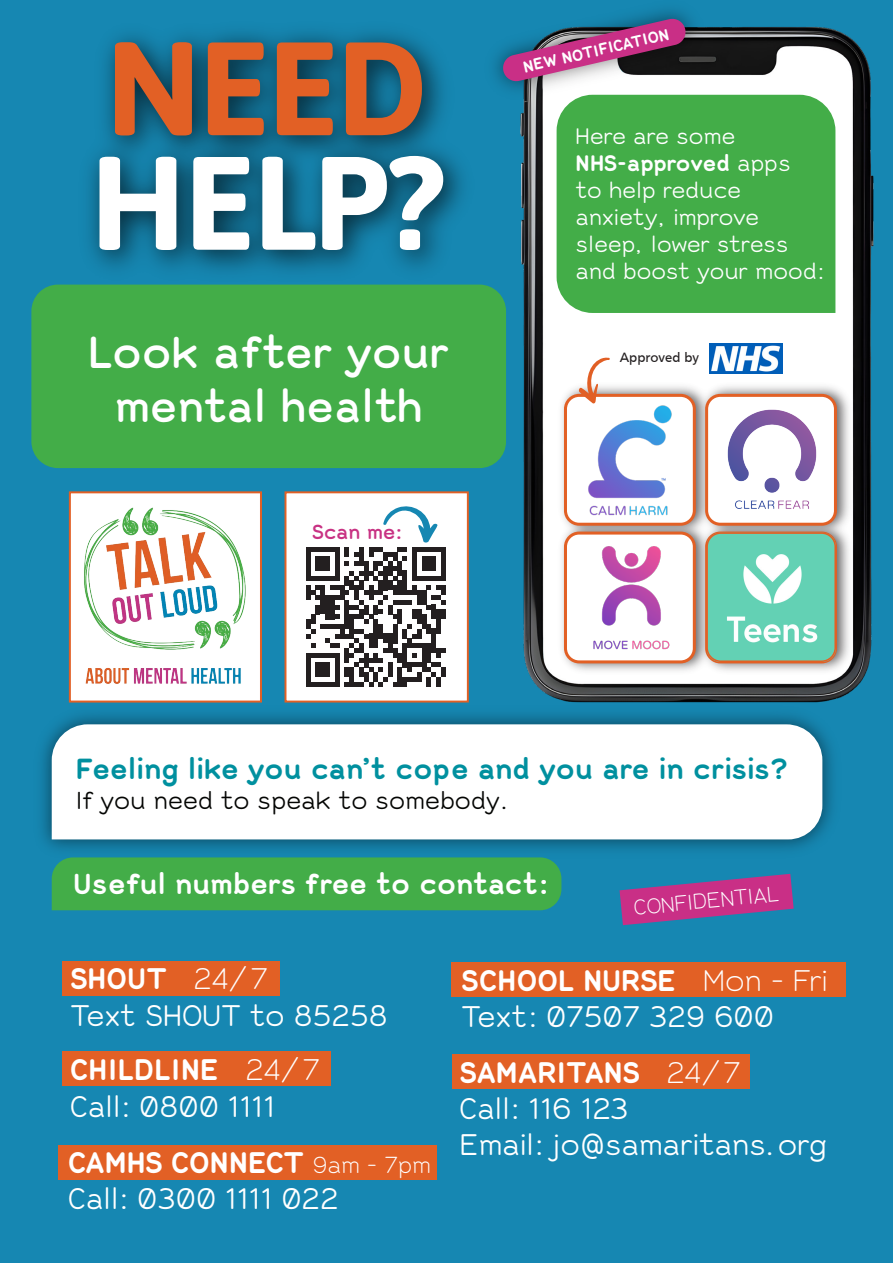
<style>
.page{position:relative;width:893px;height:1263px;background:#1687b2}
.page>*{position:absolute;margin:0;border:0;box-sizing:border-box;transform-origin:0 0}
.t1{font:700 132.45px "Asap";color:#fff}
.t2{font:700 132.45px "Asap";color:#e26025}
.t3{font:700 45px/54px "Alma Sans";letter-spacing:-.02em;color:#fff;text-align:center}
.t4{font:29.85px/36.5px "Alma Sans";color:#fff}
.t5{font:800 29.1px "Alma Sans";letter-spacing:-.02em;color:#00909f}
.t6{font:800 28.95px "Alma Sans";letter-spacing:-.02em;color:#fff}
.t7{font:24.6px "Alma Sans";letter-spacing:-.02em;color:#040503}
.t8{font:22.5px/27px "Alma Sans";letter-spacing:-.02em;color:#fff}
.t9{font:300 21.45px "Alma Sans";color:#fff}
.t10{font:700 20.25px "Alma Sans";letter-spacing:-.02em;color:#c83283}
.t11{font:800 16.2px "Alma Sans";color:#fff}
.t12{font:13.95px "Frutiger";color:#231f20}
.s1{font-weight:800}
.s2{font-weight:300}
.s3{font-weight:300;font-size:23.1px}
</style>
<div class="page">
<div style="left:69px;top:491px;width:193px;height:211px;background:#fff;border:2px solid #e26025"></div>
<div style="left:285px;top:491px;width:184px;height:211px;background:#fff;border:2px solid #e26025"></div>
<div style="left:31px;top:285px;width:475px;height:183px;background:#43ad48;border-radius:27px"></div>
<img style="left:310px;top:27px;width:564px;height:674px">
<div style="left:557px;top:95px;width:278px;height:218px;background:#43ad48"></div>
<img style="left:42px;top:701px;width:791px;height:149px">
<div style="left:52px;top:724px;width:770px;height:115px;background:#fff"></div>
<img style="left:61px;top:27px;width:423px;height:298px">
<img style="left:84px;top:507px;width:162px;height:177px">
<svg style="left:306px;top:503px;width:140px;height:184px"></svg>
<div style="left:63px;top:961px;width:217px;height:35px;background:#e26025"></div>
<div style="left:63px;top:1052px;width:268px;height:34px;background:#e26025"></div>
<div style="left:452px;top:1054px;width:298px;height:35px;background:#e26025"></div>
<div style="left:452px;top:962px;width:394px;height:34px;background:#e26025"></div>
<div style="left:59px;top:1145px;width:378px;height:35px;background:#e26025"></div>
<svg style="left:620px;top:874px;width:174px;height:51px"></svg>
<img style="left:477px;top:10px;width:234px;height:97px">
<svg style="left:502px;top:18px;width:185px;height:64px"></svg>
<div style="left:52px;top:857px;width:509px;height:53px;background:#43ad48"></div>
<img style="left:554px;top:379px;width:303px;height:299px">
<div style="left:565px;top:395px;width:129px;height:129px;background:#fff;border-radius:14px"></div>
<div style="left:564px;top:394px;width:132px;height:132px;border:3px solid #e26025;border-radius:14px"></div>
<div style="left:707px;top:395px;width:128px;height:129px;background:#fff;border-radius:14px"></div>
<div style="left:705px;top:394px;width:132px;height:132px;border:3px solid #e26025;border-radius:14px"></div>
<div style="left:565px;top:533px;width:129px;height:129px;background:#fff;border-radius:14px"></div>
<div style="left:564px;top:532px;width:132px;height:131px;border:3px solid #e26025;border-radius:14px"></div>
<img style="left:588px;top:405px;width:84px;height:111px">
<img style="left:716px;top:397px;width:112px;height:125px">
<img style="left:593px;top:546px;width:77px;height:104px">
<img style="left:709px;top:344px;width:74px;height:29px">
<svg style="left:578px;top:357px;width:32px;height:47px;background:#f3d3c5"></svg>
<img style="left:707px;top:533px;width:129px;height:129px">
<div style="left:706px;top:532px;width:130px;height:130px;border:2px solid #e26025;border-radius:14px"></div>
<h1 class="t2" style="left:106px;top:-5px;width:324px">NEED</h1>
<h1 class="t1" style="left:89px;top:109px;width:356px">HELP?</h1>
<h2 class="t3" style="left:88px;top:325px;width:363px">Look after your mental health</h2>
<p class="t10" style="left:312px;top:520px;width:92px">Scan me:</p>
<p class="t11" style="left:521px;top:58px;width:150px;rotate:-13deg">NEW NOTIFICATION</p>
<p class="t8" style="left:576px;top:124px;width:250px">Here are some<br><span class="s1">NHS-approved</span> apps<br>to help reduce anxiety, improve sleep, lower stress and boost your mood:</p>
<p class="t12" style="left:620px;top:350px;width:81px">Approved by</p>
<p class="t5" style="left:76px;top:752px;width:714px">Feeling like you can’t cope and you are in crisis?</p>
<p class="t7" style="left:76px;top:784px;width:436px">If you need to speak to somebody.</p>
<p class="t6" style="left:73px;top:867px;width:477px">Useful numbers free to contact:</p>
<p class="t9" style="left:632px;top:894px;width:147px;rotate:-6deg">CONFIDENTIAL</p>
<p class="t4" style="left:70px;top:962px;width:319px"><span class="s1">SHOUT</span> <span class="s2">24/7<br></span>Text SHOUT to 85258</p>
<p class="t4" style="left:70px;top:1053px;width:251px"><span class="s1">CHILDLINE</span> <span class="s2">24/7<br></span>Call: 0800 1111</p>
<p class="t4" style="left:460px;top:1055px;width:369px"><span class="s1">SAMARITANS</span> <span class="s2">24/7<br></span>Call: 116 123<br>Email: jo@samaritans.org</p>
<p class="t4" style="left:462px;top:963px;width:368px"><span class="s1">SCHOOL NURSE</span> <span class="s2">Mon - Fri<br></span>Text: 07507 329 600</p>
<p class="t4" style="left:68px;top:1146px;width:364px"><span class="s1">CAMHS CONNECT</span> <span class="s3">9am - 7pm<br></span>Call: 0300 1111 022</p>
</div>
